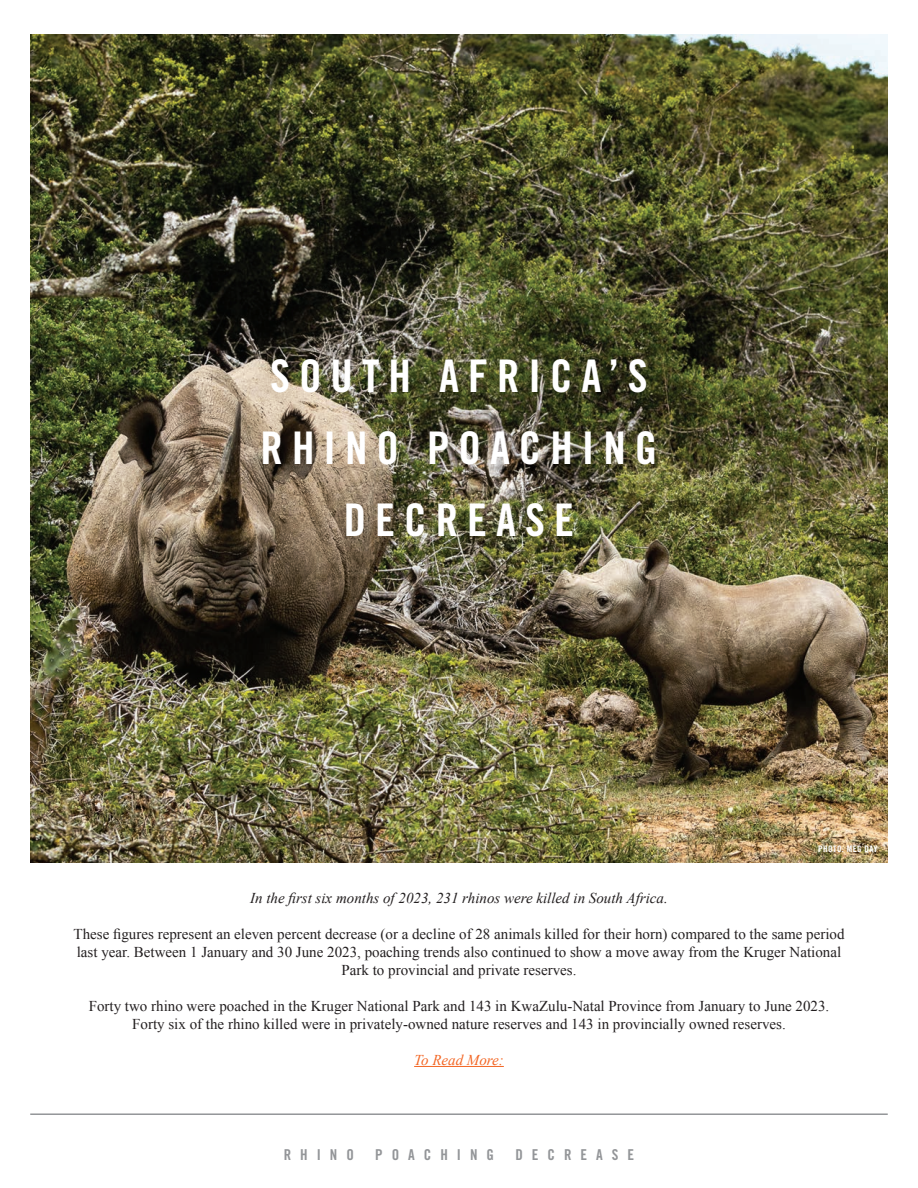
<style>
.page{position:relative;width:918px;height:1188px;background:#fff}
.page>*{position:absolute;margin:0;border:0;box-sizing:border-box;transform-origin:0 0}
.t1{font:45px/72px "Trade Gothic Bold Cond Twenty";letter-spacing:.2em;color:#fff;text-align:center}
.t2{font:15px/18px "Times New Roman";color:#231f20;text-align:center}
.t3{font:italic 15px "Times New Roman";color:#231f20}
.t4{font:15px "Trade Gothic Bold Cond Twenty";letter-spacing:.6em;color:#939598}
.t5{font:italic 15px "Times New Roman";color:#f36624}
.t6{font:9px "Trade Gothic Bold Cond Twenty";letter-spacing:.05em;color:#fff}
</style>
<div class="page">
<img style="left:30px;top:35px;width:858px;height:828px">
<hr style="left:30px;top:1113px;width:858px;height:2px;background:#939598">
<hr style="left:414px;top:1066px;width:90px;height:1px;background:#f36624">
<h1 class="t1" style="left:261px;top:339px;width:398px">SOUTH AFRICA’S<br>RHINO POACHING<br>DECREASE</h1>
<p class="t6" style="left:818px;top:844px;width:61px">PHOTO: MEG DAY</p>
<p class="t3" style="left:250px;top:887px;width:419px">In the first six months of 2023, 231 rhinos were killed in South Africa.</p>
<p class="t2" style="left:74px;top:925px;width:773px">These figures represent an eleven percent decrease (or a decline of 28 animals killed for their horn) compared to the same period last year. Between 1 January and 30 June 2023, poaching trends also continued to show a move away from the Kruger National<br>Park to provincial and private reserves.</p>
<p class="t2" style="left:89px;top:997px;width:742px">Forty two rhino were poached in the Kruger National Park and 143 in KwaZulu-Natal Province from January to June 2023.<br>Forty six of the rhino killed were in privately-owned nature reserves and 143 in provincially owned reserves.</p>
<p class="t5" style="left:414px;top:1049px;width:91px">To Read More:</p>
<p class="t4" style="left:284px;top:1146px;width:72px">RHINO</p>
<p class="t4" style="left:375px;top:1146px;width:120px">POACHING</p>
<p class="t4" style="left:515px;top:1146px;width:120px">DECREASE</p>
</div>
